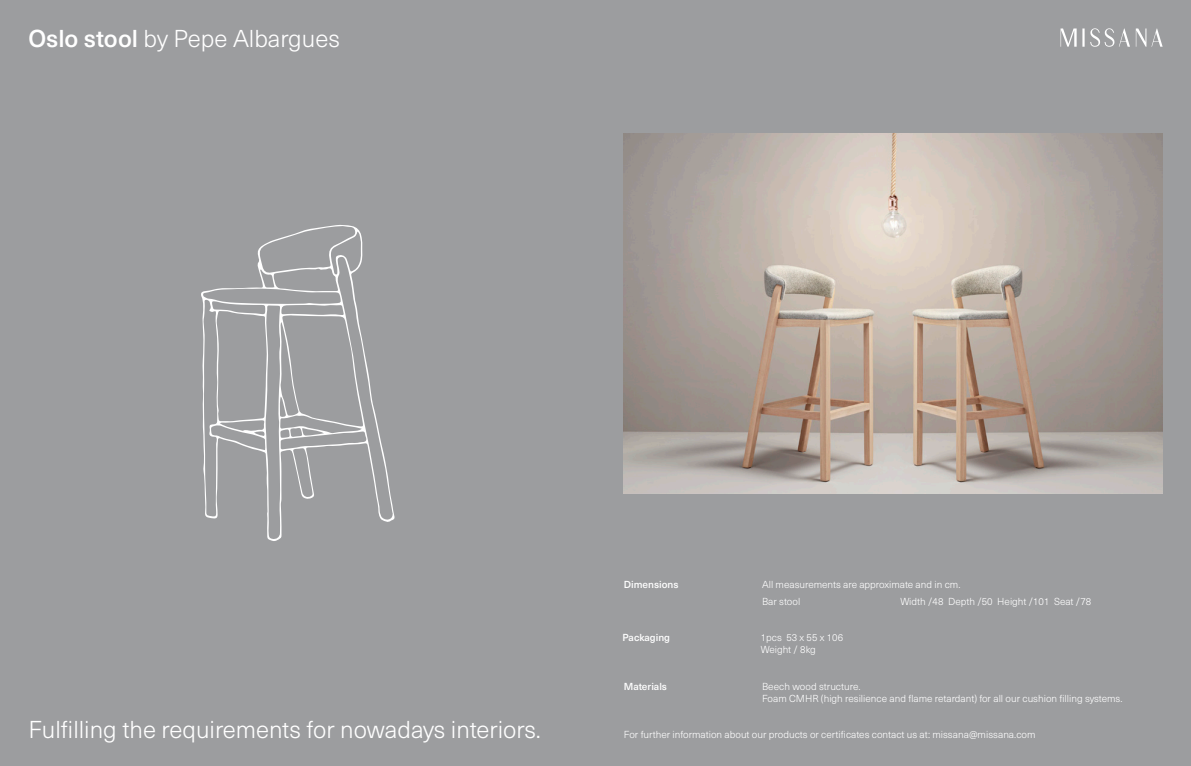
<style>
.page{position:relative;width:1191px;height:766px;background:#fff}
.page>*{position:absolute;margin:0;border:0;box-sizing:border-box;transform-origin:0 0}
.t1{font:300 24px "Neue Haas Unica Pro";color:#fff}
.t2{font:300 10px "Neue Haas Unica Pro";color:#fff}
.t3{font:500 10px "Neue Haas Unica Pro";color:#fff}
.s1{font-weight:500}
</style>
<div class="page">
<div style="left:0;top:0;width:1191px;height:765px;background:#9c9d9f"></div>
<img style="left:624px;top:134px;width:538px;height:359px">
<svg style="left:201px;top:225px;width:194px;height:316px"></svg>
<svg style="left:1060px;top:28px;width:16px;height:19px"></svg>
<svg style="left:1082px;top:28px;width:2px;height:19px"></svg>
<svg style="left:1090px;top:28px;width:72px;height:19px"></svg>
<p class="t1" style="left:28px;top:24px;width:313px"><span class="s1">Oslo stool</span> by Pepe Albargues</p>
<p class="t1" style="left:28px;top:714px;width:514px">Fulfilling the requirements for nowadays interiors.</p>
<p class="t3" style="left:624px;top:578px;width:56px">Dimensions</p>
<p class="t2" style="left:762px;top:578px;width:200px">All measurements are approximate and in cm.</p>
<p class="t2" style="left:762px;top:595px;width:40px">Bar stool</p>
<p class="t2" style="left:900px;top:595px;width:192px">Width /48 Depth /50 Height /101 Seat /78</p>
<p class="t3" style="left:622px;top:631px;width:49px">Packaging</p>
<p class="t2" style="left:760px;top:631px;width:84px">1pcs 53 x 55 x 106</p>
<p class="t2" style="left:760px;top:643px;width:57px">Weight / 8kg</p>
<p class="t3" style="left:624px;top:679px;width:45px">Materials</p>
<p class="t2" style="left:762px;top:679px;width:100px">Beech wood structure.</p>
<p class="t2" style="left:762px;top:691px;width:362px">Foam CMHR (high resilience and flame retardant) for all our cushion filling systems.</p>
<p class="t2" style="left:624px;top:728px;width:413px">For further information about our products or certificates contact us at: missana@missana.com</p>
</div>
